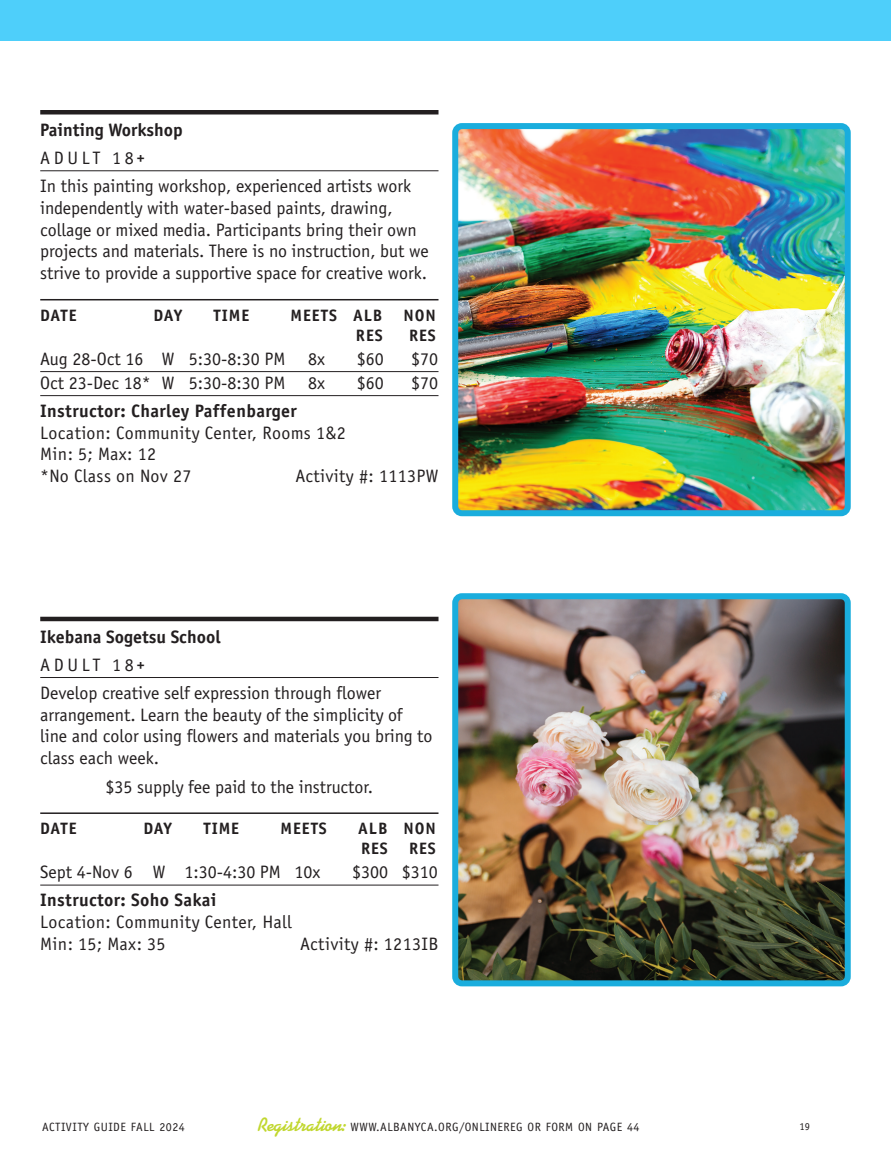
<style>
.page{position:relative;width:891px;height:1162px;background:#fff}
.page>*{position:absolute;margin:0;border:0;box-sizing:border-box;transform-origin:0 0}
._03_Class_Description{font:18px/21.8px "Officina Sans Std";color:#231f20}
._08_Location_or_more_lines_of_other_info{font:18px "Officina Sans Std";letter-spacing:.02em;color:#231f20}
._06_When_Where_Prices{font:18px "Officina Sans Std";color:#231f20}
._07_Instructor__or_first_line_of_other_in{font:700 18px "Officina Sans Std";letter-spacing:.02em;color:#231f20}
._01_Class_Camp_Name__Big_Rule{font:700 18px "Officina Sans Std";color:#231f20}
._02_Age_Group_Subhead{font:18px "Officina Sans Std";letter-spacing:.2em;color:#231f20}
._05_Schedule_Header_Lower_Half{font:700 16.5px/20px "Officina Sans Std";letter-spacing:.055em;color:#231f20}
.t1{font:12px "Officina Sans Std";letter-spacing:.04em;color:#231f20}
.t2{font:10.5px "Officina Sans Std";color:#231f20}
.s1{font-family:"Solano Gothic Retro MVB Std Caps Bd"}
.s2{font-family:"Kaufmann Std";font-weight:700;font-size:19.5px;color:#c1d72f}
</style>
<div class="page">
<div style="left:0;top:0;width:891px;height:40px;background:#4ecffa"></div>
<hr style="left:40px;top:110px;width:398px;height:4px;background:#231f20">
<hr style="left:40px;top:170px;width:398px;height:1px;background:#231f20">
<hr style="left:40px;top:299px;width:398px;height:1px;background:#231f20">
<hr style="left:40px;top:371px;width:398px;height:1px;background:#231f20">
<hr style="left:40px;top:395px;width:398px;height:1px;background:#231f20">
<img style="left:459px;top:130px;width:384px;height:379px">
<div style="left:452px;top:123px;width:398px;height:393px;border:6px solid #1aaddd;border-radius:7px"></div>
<div style="left:40px;top:616px;width:398px;height:5px;background:#231f20"></div>
<hr style="left:40px;top:677px;width:398px;height:1px;background:#231f20">
<hr style="left:40px;top:812px;width:398px;height:1px;background:#231f20">
<hr style="left:40px;top:884px;width:398px;height:1px;background:#231f20">
<img style="left:459px;top:600px;width:384px;height:379px">
<div style="left:452px;top:593px;width:398px;height:393px;border:6px solid #1aaddd;border-radius:7px"></div>
<p class="_01_Class_Camp_Name__Big_Rule" style="left:40px;top:119px;width:144px">Painting Workshop</p>
<p class="_02_Age_Group_Subhead" style="left:40px;top:147px;width:106px">ADULT 18<span class="s1">+</span></p>
<p class="_03_Class_Description" style="left:40px;top:175px;width:390px">In this painting workshop, experienced artists work independently with water-based paints, drawing, collage or mixed media. Participants bring their own projects and materials. There is no instruction, but we strive to provide a supportive space for creative work.</p>
<p class="_05_Schedule_Header_Lower_Half" style="left:40px;top:305px;width:38px">DATE</p>
<p class="_05_Schedule_Header_Lower_Half" style="left:153px;top:305px;width:30px">DAY</p>
<p class="_05_Schedule_Header_Lower_Half" style="left:214px;top:305px;width:37px">TIME</p>
<p class="_05_Schedule_Header_Lower_Half" style="left:291px;top:305px;width:93px">MEETS ALB</p>
<p class="_05_Schedule_Header_Lower_Half" style="left:403px;top:305px;width:34px">NON</p>
<p class="_05_Schedule_Header_Lower_Half" style="left:356px;top:325px;width:28px">RES</p>
<p class="_05_Schedule_Header_Lower_Half" style="left:409px;top:325px;width:28px">RES</p>
<p class="_06_When_Where_Prices" style="left:40px;top:348px;width:247px">Aug 28-Oct 16 W 5:30-8:30 PM</p>
<p class="_06_When_Where_Prices" style="left:308px;top:348px;width:18px">8x</p>
<p class="_06_When_Where_Prices" style="left:357px;top:348px;width:28px">$60</p>
<p class="_06_When_Where_Prices" style="left:411px;top:348px;width:28px">$70</p>
<p class="_06_When_Where_Prices" style="left:40px;top:372px;width:247px">Oct 23-Dec 18* W 5:30-8:30 PM</p>
<p class="_06_When_Where_Prices" style="left:308px;top:372px;width:18px">8x</p>
<p class="_06_When_Where_Prices" style="left:357px;top:372px;width:28px">$60</p>
<p class="_06_When_Where_Prices" style="left:411px;top:372px;width:28px">$70</p>
<p class="_07_Instructor__or_first_line_of_other_in" style="left:40px;top:399px;width:258px">Instructor: Charley Paffenbarger</p>
<p class="_08_Location_or_more_lines_of_other_info" style="left:40px;top:422px;width:307px">Location: Community Center, Rooms 1&amp;2</p>
<p class="_08_Location_or_more_lines_of_other_info" style="left:40px;top:443px;width:117px">Min: 5; Max: 12</p>
<p class="_08_Location_or_more_lines_of_other_info" style="left:40px;top:465px;width:153px">*No Class on Nov 27</p>
<p class="_08_Location_or_more_lines_of_other_info" style="left:295px;top:465px;width:145px">Activity #: 1113PW</p>
<p class="_01_Class_Camp_Name__Big_Rule" style="left:40px;top:625px;width:182px">Ikebana Sogetsu School</p>
<p class="_02_Age_Group_Subhead" style="left:40px;top:653px;width:106px">ADULT 18<span class="s1">+</span></p>
<p class="_03_Class_Description" style="left:40px;top:682px;width:394px">Develop creative self expression through flower arrangement. Learn the beauty of the simplicity of line and color using flowers and materials you bring to class each week.</p>
<p class="_03_Class_Description" style="left:106px;top:775px;width:266px">$35 supply fee paid to the instructor.</p>
<p class="_05_Schedule_Header_Lower_Half" style="left:40px;top:818px;width:38px">DATE</p>
<p class="_05_Schedule_Header_Lower_Half" style="left:143px;top:818px;width:30px">DAY</p>
<p class="_05_Schedule_Header_Lower_Half" style="left:203px;top:818px;width:37px">TIME</p>
<p class="_05_Schedule_Header_Lower_Half" style="left:280px;top:818px;width:48px">MEETS</p>
<p class="_05_Schedule_Header_Lower_Half" style="left:358px;top:818px;width:79px">ALB NON<br>RES</p>
<p class="_05_Schedule_Header_Lower_Half" style="left:409px;top:838px;width:28px">RES</p>
<p class="_06_When_Where_Prices" style="left:40px;top:861px;width:282px">Sept 4-Nov 6 W 1:30-4:30 PM 10x</p>
<p class="_06_When_Where_Prices" style="left:352px;top:861px;width:87px">$300 $310</p>
<p class="_07_Instructor__or_first_line_of_other_in" style="left:40px;top:888px;width:178px">Instructor: Soho Sakai</p>
<p class="_08_Location_or_more_lines_of_other_info" style="left:40px;top:911px;width:253px">Location: Community Center, Hall</p>
<p class="_08_Location_or_more_lines_of_other_info" style="left:40px;top:932px;width:127px">Min: 15; Max: 35</p>
<p class="_08_Location_or_more_lines_of_other_info" style="left:300px;top:932px;width:140px">Activity #: 1213IB</p>
<p class="t1" style="left:42px;top:1119px;width:144px">ACTIVITY GUIDE FALL 2024</p>
<p class="t1" style="left:258px;top:1119px;width:383px"><span class="s2">Registration:</span> WWW.ALBANYCA.ORG/ONLINEREG OR FORM ON PAGE 44</p>
<p class="t2" style="left:799px;top:1119px;width:12px">19</p>
</div>
